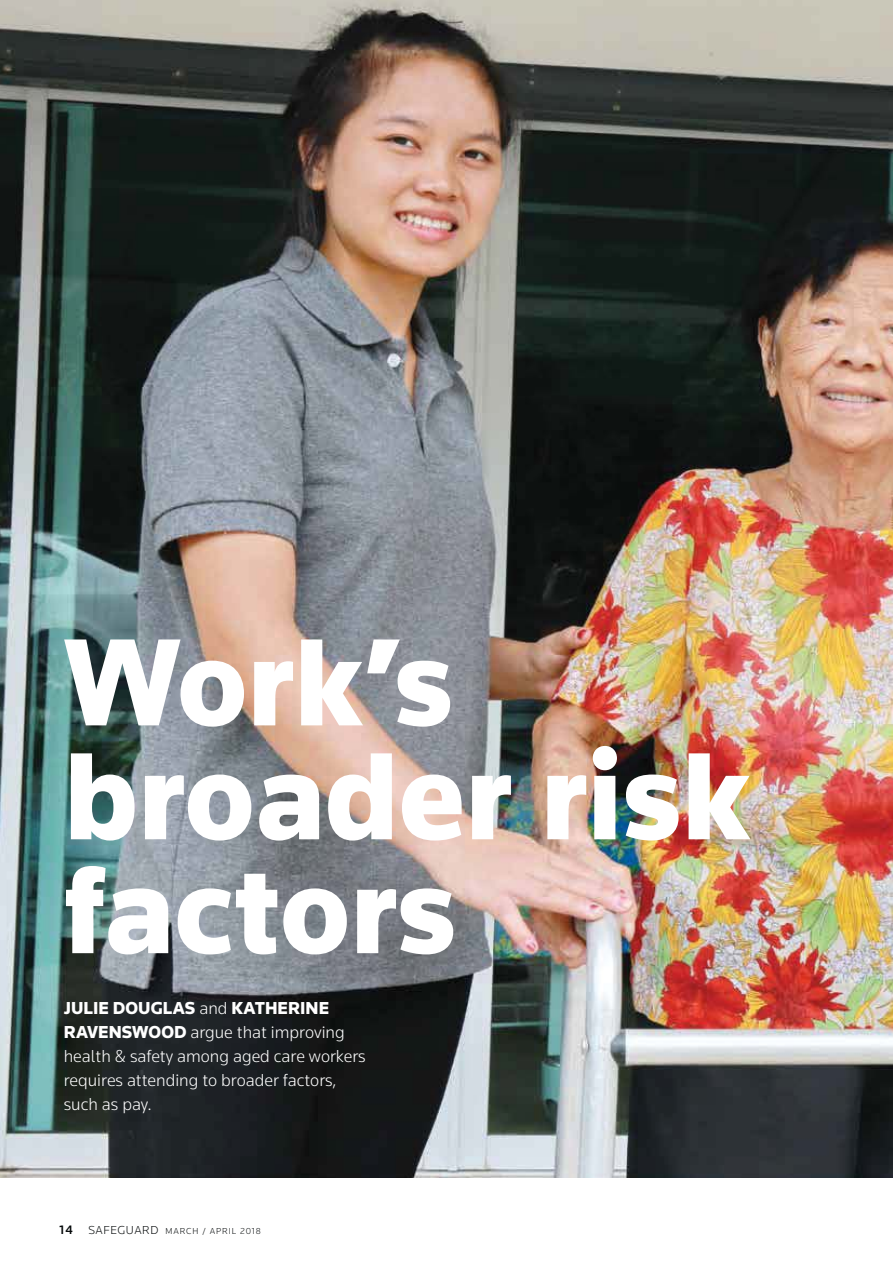
<style>
.page{position:relative;width:893px;height:1263px;background:#fff}
.page>*{position:absolute;margin:0;border:0;box-sizing:border-box;transform-origin:0 0}
.t1{font:900 129px/113.9px "Knowledge";color:#fff}
.t2{font:300 18px/24px "Knowledge";color:#fff}
.t3{font:500 12.75px "Knowledge";color:#040809}
.t4{font:300 9px "Knowledge";letter-spacing:.1em;color:#040809}
.s1{font-weight:900}
.s2{font-size:12px}
</style>
<div class="page">
<img style="left:0;top:0;width:893px;height:1178px">
<h1 class="t1" style="left:64px;top:624px;width:687px">Work’s broader risk factors</h1>
<p class="t2" style="left:64px;top:997px;width:303px"><span class="s1">JULIE DOUGLAS</span> and <span class="s1">KATHERINE<br>RAVENSWOOD</span> argue that improving health &amp; safety among aged care workers requires attending to broader factors, such as pay.</p>
<p class="t3" style="left:60px;top:1222px;width:15px">14</p>
<p class="t4" style="left:88px;top:1228px;width:174px"><span class="s2">SAFEGUARD</span> MARCH / APRIL 2018</p>
</div>
